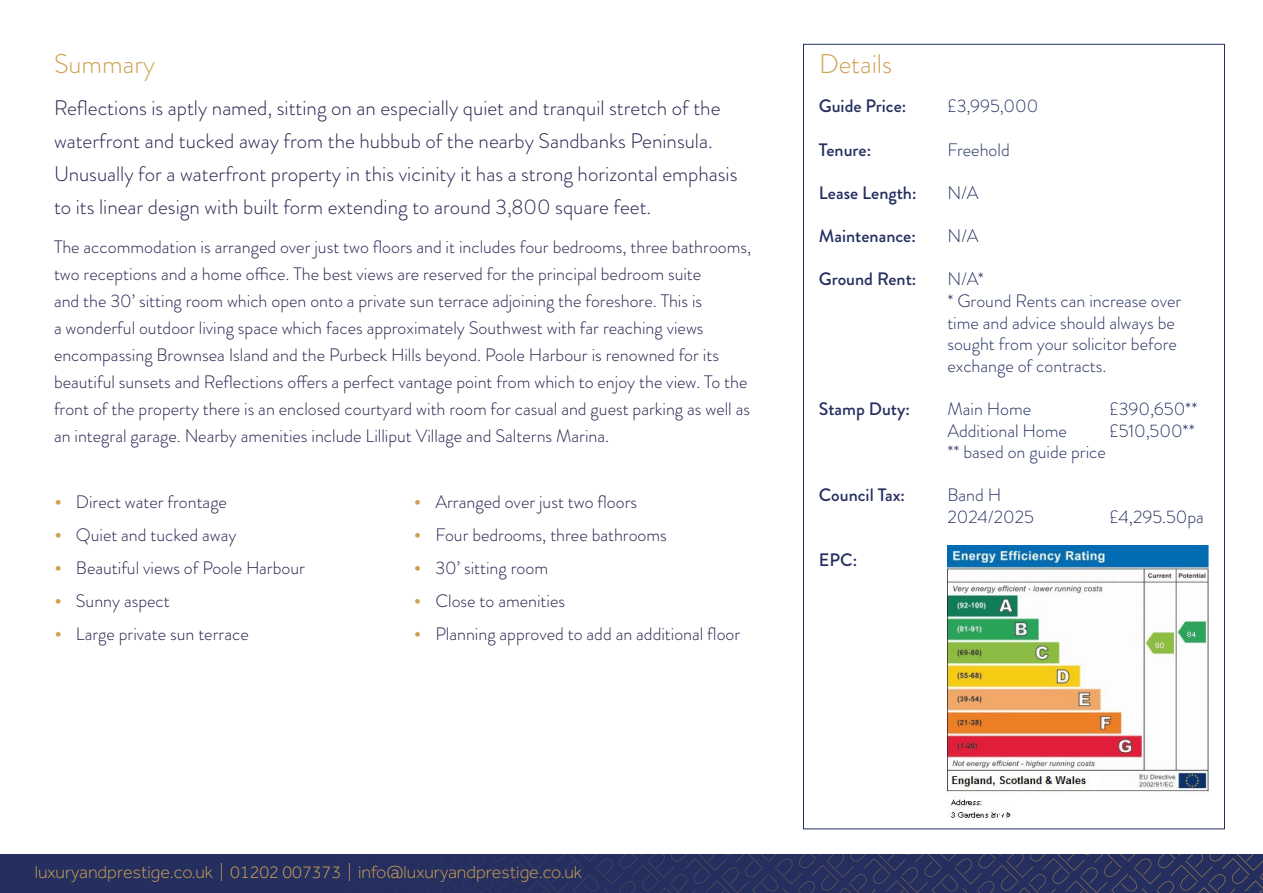
<style>
.page{position:relative;width:1263px;height:893px;background:#fff}
.page>*{position:absolute;margin:0;border:0;box-sizing:border-box;transform-origin:0 0}
.t1{font:300 27px "Brandon Grotesque";color:#cfa151}
.t2{font:300 21px/33px "Brandon Grotesque";color:#26224e}
.t3{font:300 18px/27px "Brandon Grotesque";color:#26224e}
.t4{font:300 18px/21.6px "Brandon Grotesque";color:#242f60}
.t5{font:500 18px "Brandon Grotesque";color:#242f60}
.t6{font:300 18px "Effra";color:#cfa151}
.s1{font-weight:700;color:#cfa04d}
</style>
<div class="page">
<div style="left:0;top:855px;width:1263px;height:38px;background:#242f60"></div>
<svg style="left:432px;top:855px;width:831px;height:38px"></svg>
<img style="left:947px;top:546px;width:262px;height:272px">
<h1 class="t1" style="left:54px;top:45px;width:103px">Summary</h1>
<h1 class="t1" style="left:819px;top:45px;width:75px">Details</h1>
<p class="t2" style="left:54px;top:91px;width:685px">Reflections is aptly named, sitting on an especially quiet and tranquil stretch of the waterfront and tucked away from the hubbub of the nearby Sandbanks Peninsula.<br>Unusually for a waterfront property in this vicinity it has a strong horizontal emphasis to its linear design with built form extending to around 3,800 square feet.</p>
<p class="t3" style="left:54px;top:234px;width:699px">The accommodation is arranged over just two floors and it includes four bedrooms, three bathrooms, two receptions and a home office. The best views are reserved for the principal bedroom suite<br>and the 30’ sitting room which open onto a private sun terrace adjoining the foreshore. This is<br>a wonderful outdoor living space which faces approximately Southwest with far reaching views encompassing Brownsea Island and the Purbeck Hills beyond. Poole Harbour is renowned for its beautiful sunsets and Reflections offers a perfect vantage point from which to enjoy the view. To the front of the property there is an enclosed courtyard with room for casual and guest parking as well as an integral garage. Nearby amenities include Lilliput Village and Salterns Marina.</p>
<p class="t5" style="left:819px;top:94px;width:89px">Guide Price:</p>
<p class="t5" style="left:819px;top:137px;width:54px">Tenure:</p>
<p class="t5" style="left:819px;top:180px;width:99px">Lease Length:</p>
<p class="t5" style="left:819px;top:223px;width:98px">Maintenance:</p>
<p class="t5" style="left:819px;top:267px;width:99px">Ground Rent:</p>
<p class="t5" style="left:819px;top:396px;width:92px">Stamp Duty:</p>
<p class="t3" style="left:55px;top:488px;width:174px"><span class="s1">•</span> Direct water frontage</p>
<p class="t3" style="left:55px;top:521px;width:183px"><span class="s1">•</span> Quiet and tucked away</p>
<p class="t3" style="left:55px;top:554px;width:252px"><span class="s1">•</span> Beautiful views of Poole Harbour</p>
<p class="t3" style="left:55px;top:587px;width:117px"><span class="s1">•</span> Sunny aspect</p>
<p class="t3" style="left:55px;top:620px;width:196px"><span class="s1">•</span> Large private sun terrace</p>
<p class="t3" style="left:414px;top:488px;width:225px"><span class="s1">•</span> Arranged over just two floors</p>
<p class="t3" style="left:414px;top:521px;width:254px"><span class="s1">•</span> Four bedrooms, three bathrooms</p>
<p class="t3" style="left:414px;top:554px;width:135px"><span class="s1">•</span> 30’ sitting room</p>
<p class="t3" style="left:414px;top:587px;width:153px"><span class="s1">•</span> Close to amenities</p>
<p class="t3" style="left:414px;top:620px;width:328px"><span class="s1">•</span> Planning approved to add an additional floor</p>
<p class="t5" style="left:819px;top:483px;width:87px">Council Tax:</p>
<p class="t5" style="left:819px;top:547px;width:40px">EPC:</p>
<p class="t4" style="left:947px;top:96px;width:92px">£3,995,000</p>
<p class="t4" style="left:947px;top:139px;width:64px">Freehold</p>
<p class="t4" style="left:947px;top:182px;width:33px">N/A</p>
<p class="t4" style="left:947px;top:225px;width:33px">N/A</p>
<p class="t4" style="left:947px;top:268px;width:235px">N/A*<br>* Ground Rents can increase over time and advice should always be sought from your solicitor before exchange of contracts.</p>
<p class="t4" style="left:947px;top:398px;width:85px">Main Home</p>
<p class="t4" style="left:1109px;top:398px;width:90px">£390,650**</p>
<p class="t4" style="left:947px;top:420px;width:121px">Additional Home</p>
<p class="t4" style="left:1109px;top:420px;width:87px">£510,500**</p>
<p class="t4" style="left:947px;top:441px;width:160px">** based on guide price</p>
<p class="t4" style="left:947px;top:484px;width:88px">Band H<br>2024/2025</p>
<p class="t4" style="left:1109px;top:506px;width:96px">£4,295.50pa</p>
<p class="t6" style="left:35px;top:862px;width:549px">luxuryandprestige.co.uk | 01202 007373 | info@luxuryandprestige.co.uk</p>
</div>
